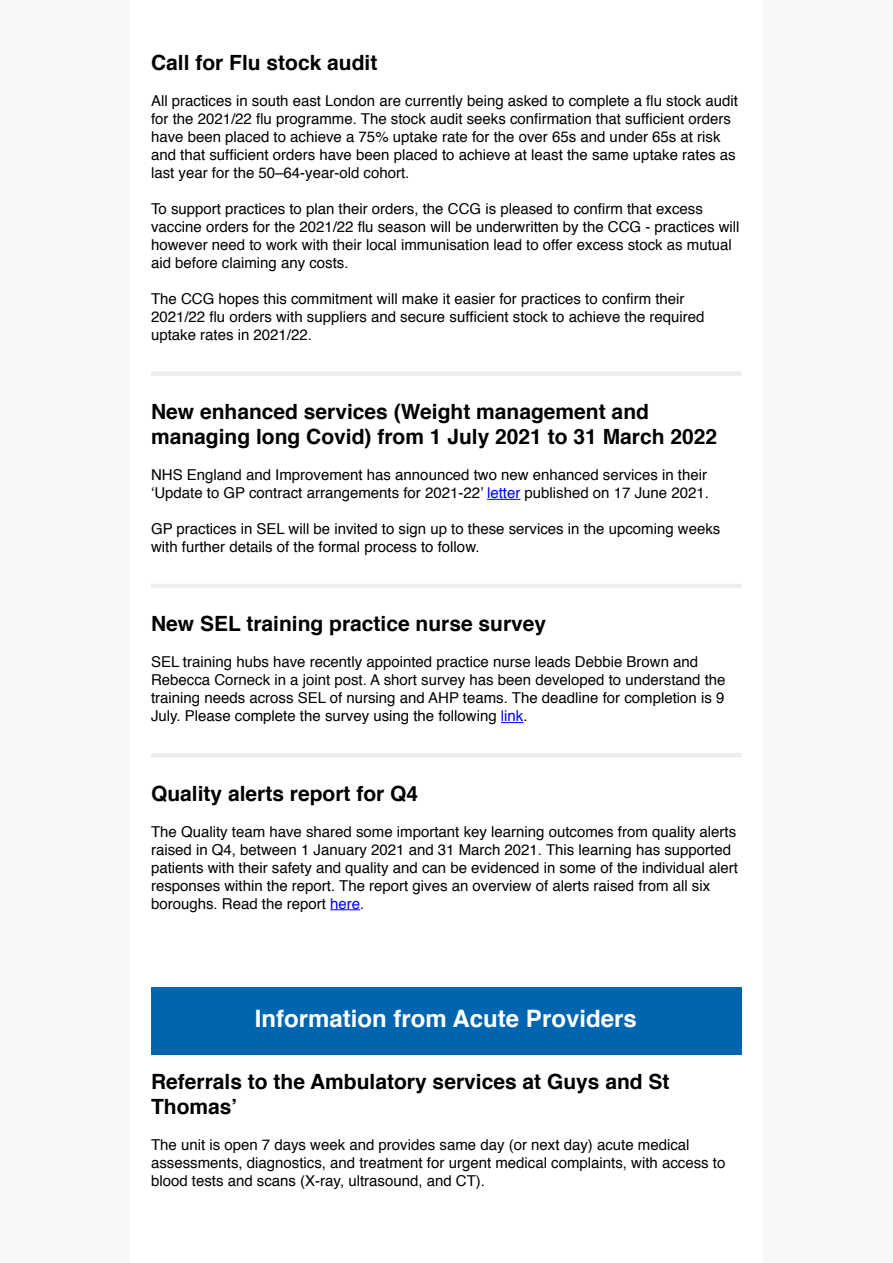
<style>
.page{position:relative;width:893px;height:1263px;background:#fff}
.page>*{position:absolute;margin:0;border:0;box-sizing:border-box;transform-origin:0 0}
.t1{font:700 24px "Helvetica";color:#fff}
.t2{font:700 21px/25.2px "Helvetica";color:#000}
.t3{font:15px/18px "Helvetica";color:#000}
.s1{color:#00f}
</style>
<div class="page">
<div style="left:0;top:0;width:129px;height:1263px;background:#f9f8f8"></div>
<div style="left:764px;top:0;width:129px;height:1263px;background:#f9f8f8"></div>
<hr style="left:487px;top:499px;width:33px;height:1px;background:#00f">
<svg style="left:501px;top:722px;width:22px;height:1px"></svg>
<hr style="left:330px;top:909px;width:30px;height:1px;background:#00f">
<div style="left:151px;top:987px;width:591px;height:67px;background:#0065af"></div>
<div style="left:151px;top:371px;width:590px;height:5px;background:#ededed"></div>
<hr style="left:151px;top:584px;width:590px;height:4px;background:#ededed">
<hr style="left:151px;top:753px;width:590px;height:4px;background:#ededed">
<h2 class="t2" style="left:151px;top:50px;width:228px">Call for Flu stock audit</h2>
<p class="t3" style="left:151px;top:92px;width:588px">All practices in south east London are currently being asked to complete a flu stock audit for the 2021/22 flu programme. The stock audit seeks confirmation that sufficient orders have been placed to achieve a 75% uptake rate for the over 65s and under 65s at risk and that sufficient orders have been placed to achieve at least the same uptake rates as last year for the 50–64-year-old cohort.</p>
<p class="t3" style="left:151px;top:200px;width:590px">To support practices to plan their orders, the CCG is pleased to confirm that excess vaccine orders for the 2021/22 flu season will be underwritten by the CCG - practices will however need to work with their local immunisation lead to offer excess stock as mutual aid before claiming any costs.</p>
<p class="t3" style="left:151px;top:290px;width:555px">The CCG hopes this commitment will make it easier for practices to confirm their<br>2021/22 flu orders with suppliers and secure sufficient stock to achieve the required uptake rates in 2021/22.</p>
<h2 class="t2" style="left:151px;top:399px;width:568px">New enhanced services (Weight management and managing long Covid) from 1 July 2021 to 31 March 2022</h2>
<p class="t3" style="left:151px;top:466px;width:559px">NHS England and Improvement has announced two new enhanced services in their ‘Update to GP contract arrangements for 2021-22’ <span class="s1">letter</span> published on 17 June 2021.</p>
<p class="t3" style="left:151px;top:520px;width:571px">GP practices in SEL will be invited to sign up to these services in the upcoming weeks with further details of the formal process to follow.</p>
<h2 class="t2" style="left:151px;top:612px;width:397px">New SEL training practice nurse survey</h2>
<p class="t3" style="left:151px;top:654px;width:576px">SEL training hubs have recently appointed practice nurse leads Debbie Brown and Rebecca Corneck in a joint post. A short survey has been developed to understand the training needs across SEL of nursing and AHP teams. The deadline for completion is 9<br>July. Please complete the survey using the following <span class="s1">link</span>.</p>
<h2 class="t2" style="left:151px;top:781px;width:269px">Quality alerts report for Q4</h2>
<p class="t3" style="left:151px;top:823px;width:588px">The Quality team have shared some important key learning outcomes from quality alerts raised in Q4, between 1 January 2021 and 31 March 2021. This learning has supported patients with their safety and quality and can be evidenced in some of the individual alert responses within the report. The report gives an overview of alerts raised from all six boroughs. Read the report <span class="s1">here</span>.</p>
<h1 class="t1" style="left:255px;top:1000px;width:383px">Information from Acute Providers</h1>
<h2 class="t2" style="left:151px;top:1069px;width:520px">Referrals to the Ambulatory services at Guys and St<br>Thomas’</h2>
<p class="t3" style="left:151px;top:1136px;width:576px">The unit is open 7 days week and provides same day (or next day) acute medical assessments, diagnostics, and treatment for urgent medical complaints, with access to blood tests and scans (X-ray, ultrasound, and CT).</p>
</div>
